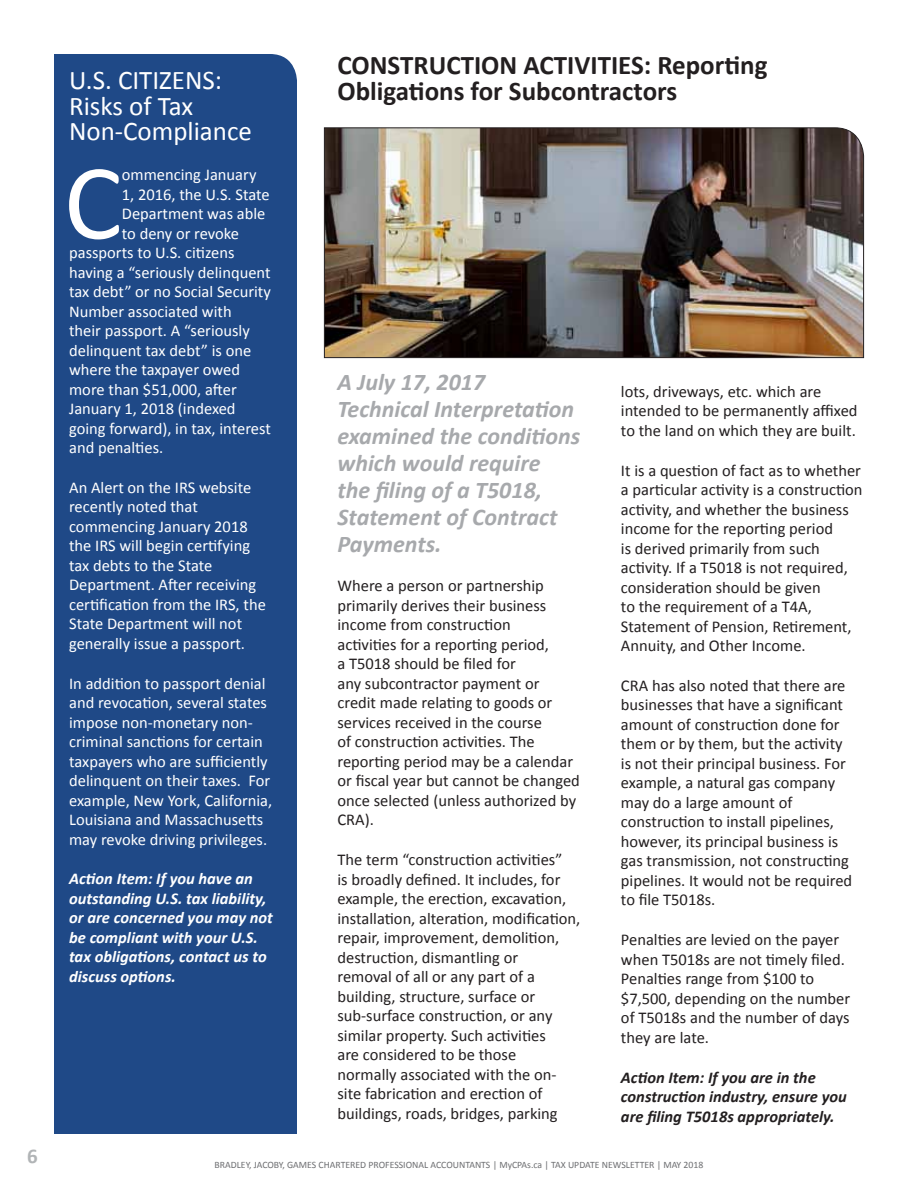
<style>
.page{position:relative;width:918px;height:1188px;background:#fff}
.page>*{position:absolute;margin:0;border:0;box-sizing:border-box;transform-origin:0 0}
.t1{font:108.6px "Calibri";color:#fff}
.t2{font:700 27px/25.5px "Calibri";color:#231f20}
.t3{font:27px/25.5px "Calibri";color:#fff}
.t4{font:italic 700 24px/27px "Calibri";color:#a7a9ac}
.t5{font:700 21px "Calibri";color:#b1b4b6}
.t6{font:16.5px/19.5px "Calibri";color:#231f20}
.t7{font:16.5px/19.5px "Calibri";color:#fff}
.t8{font:italic 700 16.5px/19.5px "Calibri";color:#fff}
.t9{font:italic 700 16.5px/19.5px "Calibri";color:#231f20}
.t10{font:9.75px "Calibri";color:#6d6e71}
</style>
<div class="page">
<div style="left:54px;top:54px;width:243px;height:1080px;background:#1f4987"></div>
<img style="left:324px;top:127px;width:540px;height:231px">
<p class="t5" style="left:27px;top:1143px;width:12px">6</p>
<h2 class="t3" style="left:69px;top:66px;width:184px">U.S. CITIZENS:<br>Risks of Tax<br>Non-Compliance</h2>
<h1 class="t1" style="left:64px;top:135px;width:59px">C</h1>
<p class="t7" style="left:122px;top:164px;width:136px">ommencing January</p>
<p class="t7" style="left:122px;top:184px;width:149px">1, 2016, the U.S. State</p>
<p class="t7" style="left:122px;top:203px;width:145px">Department was able</p>
<p class="t7" style="left:122px;top:223px;width:119px">to deny or revoke</p>
<p class="t7" style="left:69px;top:242px;width:167px">passports to U.S. citizens</p>
<p class="t7" style="left:69px;top:262px;width:203px">having a “seriously delinquent</p>
<p class="t7" style="left:69px;top:281px;width:203px">tax debt” or no Social Security</p>
<p class="t7" style="left:69px;top:301px;width:164px">Number associated with</p>
<p class="t7" style="left:69px;top:320px;width:182px">their passport. A “seriously</p>
<p class="t7" style="left:69px;top:340px;width:184px">delinquent tax debt” is one</p>
<p class="t7" style="left:69px;top:359px;width:172px">where the taxpayer owed</p>
<p class="t7" style="left:69px;top:379px;width:169px">more than $51,000, after</p>
<p class="t7" style="left:69px;top:398px;width:168px">January 1, 2018 (indexed</p>
<p class="t7" style="left:69px;top:418px;width:203px">going forward), in tax, interest</p>
<p class="t7" style="left:69px;top:437px;width:96px">and penalties.</p>
<p class="t7" style="left:69px;top:477px;width:198px">An Alert on the IRS website recently noted that commencing January 2018 the IRS will begin certifying tax debts to the State<br>Department. After receiving certification from the IRS, the<br>State Department will not generally issue a passport.</p>
<p class="t7" style="left:69px;top:673px;width:205px">In addition to passport denial and revocation, several states impose non-monetary non&shy;criminal sanctions for certain taxpayers who are sufficiently delinquent on their taxes. For example, New York, California,<br>Louisiana and Massachusetts may revoke driving privileges.</p>
<p class="t8" style="left:69px;top:868px;width:206px">Action Item: If you have an outstanding U.S. tax liability, or are concerned you may not be compliant with your U.S. tax obligations, contact us to discuss options.</p>
<h2 class="t2" style="left:338px;top:51px;width:432px">CONSTRUCTION ACTIVITIES: Reporting<br>Obligations for Subcontractors</h2>
<h3 class="t4" style="left:338px;top:367px;width:244px">A July 17, 2017<br>Technical Interpretation examined the conditions which would require<br>the filing of a T5018,<br>Statement of Contract<br>Payments.</h3>
<p class="t6" style="left:337px;top:575px;width:244px">Where a person or partnership primarily derives their business income from construction<br>activities for a reporting period,<br>a T5018 should be filed for<br>any subcontractor payment or credit made relating to goods or services received in the course<br>of construction activities. The reporting period may be a calendar or fiscal year but cannot be changed once selected (unless authorized by<br>CRA).</p>
<p class="t6" style="left:337px;top:849px;width:244px">The term “construction activities”<br>is broadly defined. It includes, for example, the erection, excavation, installation, alteration, modification, repair, improvement, demolition, destruction, dismantling or<br>removal of all or any part of a building, structure, surface or sub-surface construction, or any similar property. Such activities<br>are considered to be those<br>normally associated with the on&shy;site fabrication and erection of buildings, roads, bridges, parking</p>
<p class="t6" style="left:621px;top:381px;width:238px">lots, driveways, etc. which are intended to be permanently affixed to the land on which they are built.</p>
<p class="t6" style="left:621px;top:460px;width:243px">It is a question of fact as to whether a particular activity is a construction activity, and whether the business income for the reporting period<br>is derived primarily from such activity. If a T5018 is not required, consideration should be given<br>to the requirement of a T4A, Statement of Pension, Retirement, Annuity, and Other Income.</p>
<p class="t6" style="left:621px;top:675px;width:233px">CRA has also noted that there are businesses that have a significant amount of construction done for them or by them, but the activity is not their principal business. For example, a natural gas company may do a large amount of construction to install pipelines, however, its principal business is gas transmission, not constructing pipelines. It would not be required to file T5018s.</p>
<p class="t6" style="left:621px;top:929px;width:231px">Penalties are levied on the payer when T5018s are not timely filed.<br>Penalties range from $100 to $7,500, depending on the number of T5018s and the number of days they are late.</p>
<p class="t9" style="left:621px;top:1067px;width:227px">Action Item: If you are in the construction industry, ensure you are filing T5018s appropriately.</p>
<p class="t10" style="left:215px;top:1159px;width:490px">BRADLEY, JACOBY, GAMES CHARTERED PROFESSIONAL ACCOUNTANTS | MyCPAs.ca | TAX UPDATE NEWSLETTER | MAY 2018</p>
</div>
